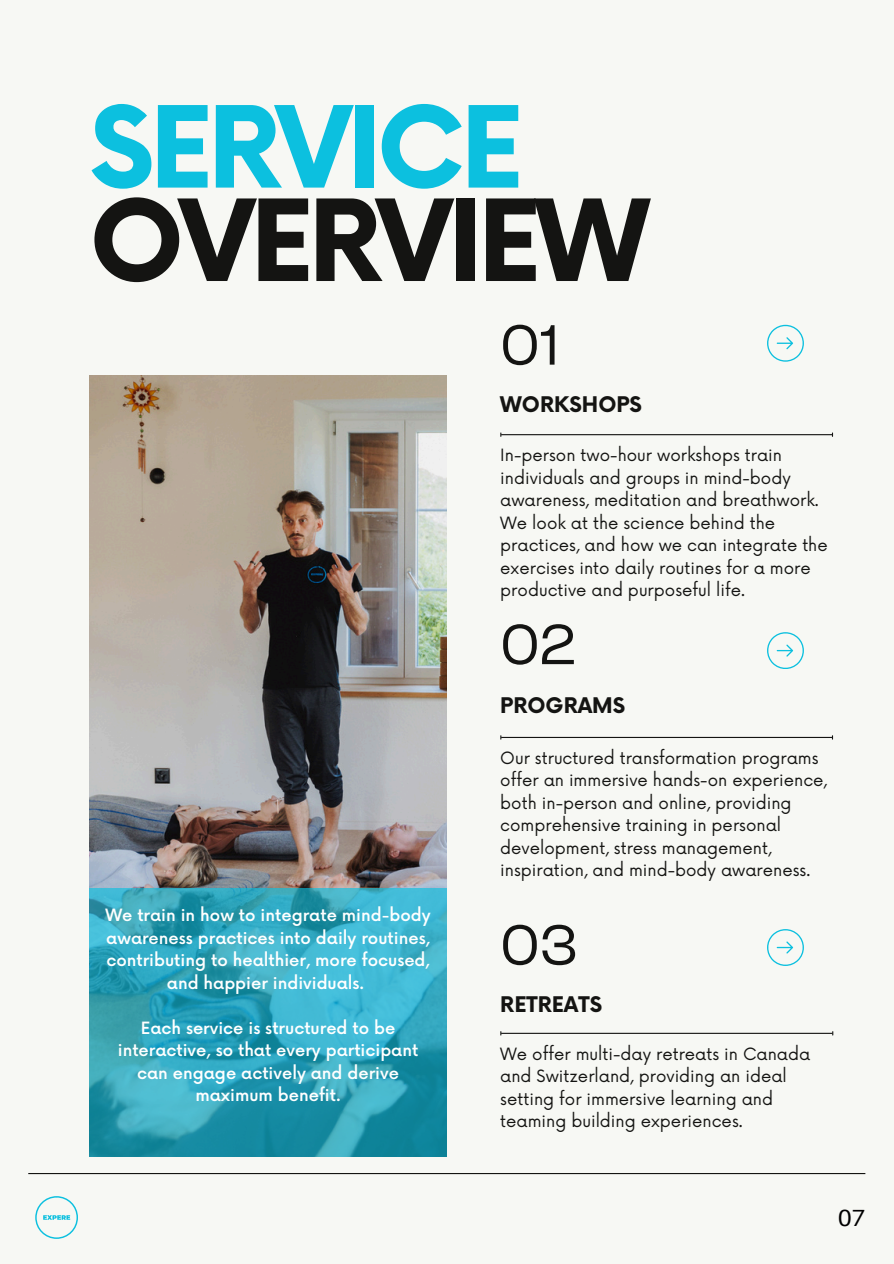
<style>
.page{position:relative;width:894px;height:1264px;background:#fff}
.page>*{position:absolute;margin:0;border:0;box-sizing:border-box;transform-origin:0 0}
.t1{font:700 109.95px/93.3px "Now";letter-spacing:-.05em;color:#141412}
.t2{font:54px "Cy Grotesk Key";color:#141412}
.t3{font:23.4px "Aileron";color:#000}
.t4{font:700 21px "Now";color:#141412}
.t5{font:16.5px/22.5px "Now";color:#141412}
.t6{font:500 16.5px/22.5px "Now";color:#fff;text-align:center}
.s1{color:#0cc0df}
</style>
<div class="page">
<div style="left:0;top:0;width:893px;height:1263px;background:#f7f8f4"></div>
<img style="left:89px;top:375px;width:357px;height:781px">
<hr style="left:501px;top:434px;width:331px;height:1px;background:#141412">
<hr style="left:501px;top:1032px;width:331px;height:1px;background:#141412">
<hr style="left:501px;top:737px;width:331px;height:1px;background:#141412">
<svg style="left:767px;top:632px;width:36px;height:37px"></svg>
<svg style="left:767px;top:324px;width:36px;height:37px"></svg>
<svg style="left:767px;top:929px;width:36px;height:36px"></svg>
<hr style="left:28px;top:1172px;width:837px;height:2px;background:#141412">
<svg style="left:35px;top:1196px;width:43px;height:42px"></svg>
<svg style="left:89px;top:888px;width:357px;height:267px;background:#2fa3ba"></svg>
<p class="t1" style="left:89px;top:108px;width:561px"><span class="s1">SERVICE<br></span>OVERVIEW</p>
<h3 class="t2" style="left:500px;top:310px;width:60px">01</h3>
<h1 class="t4" style="left:500px;top:393px;width:143px">WORKSHOPS</h1>
<p class="t5" style="left:500px;top:445px;width:329px">In-person two-hour workshops train individuals and groups in mind-body awareness, meditation and breathwork.<br>We look at the science behind the practices, and how we can integrate the exercises into daily routines for a more productive and purposeful life.</p>
<h2 class="t2" style="left:500px;top:610px;width:77px">02</h2>
<p class="t4" style="left:500px;top:694px;width:126px">PROGRAMS</p>
<h2 class="t6" style="left:105px;top:905px;width:327px">We train in how to integrate mind-body awareness practices into daily routines, contributing to healthier, more focused, and happier individuals.</h2>
<p class="t6" style="left:118px;top:1017px;width:302px">Each service is structured to be interactive, so that every participant can engage actively and derive maximum benefit.</p>
<p class="t5" style="left:500px;top:747px;width:328px">Our structured transformation programs offer an immersive hands-on experience, both in-person and online, providing comprehensive training in personal development, stress management, inspiration, and mind-body awareness.</p>
<h3 class="t2" style="left:500px;top:910px;width:78px">03</h3>
<p class="t4" style="left:500px;top:992px;width:103px">RETREATS</p>
<p class="t5" style="left:500px;top:1043px;width:311px">We offer multi-day retreats in Canada and Switzerland, providing an ideal setting for immersive learning and teaming building experiences.</p>
<p class="t3" style="left:838px;top:1203px;width:29px">07</p>
</div>
